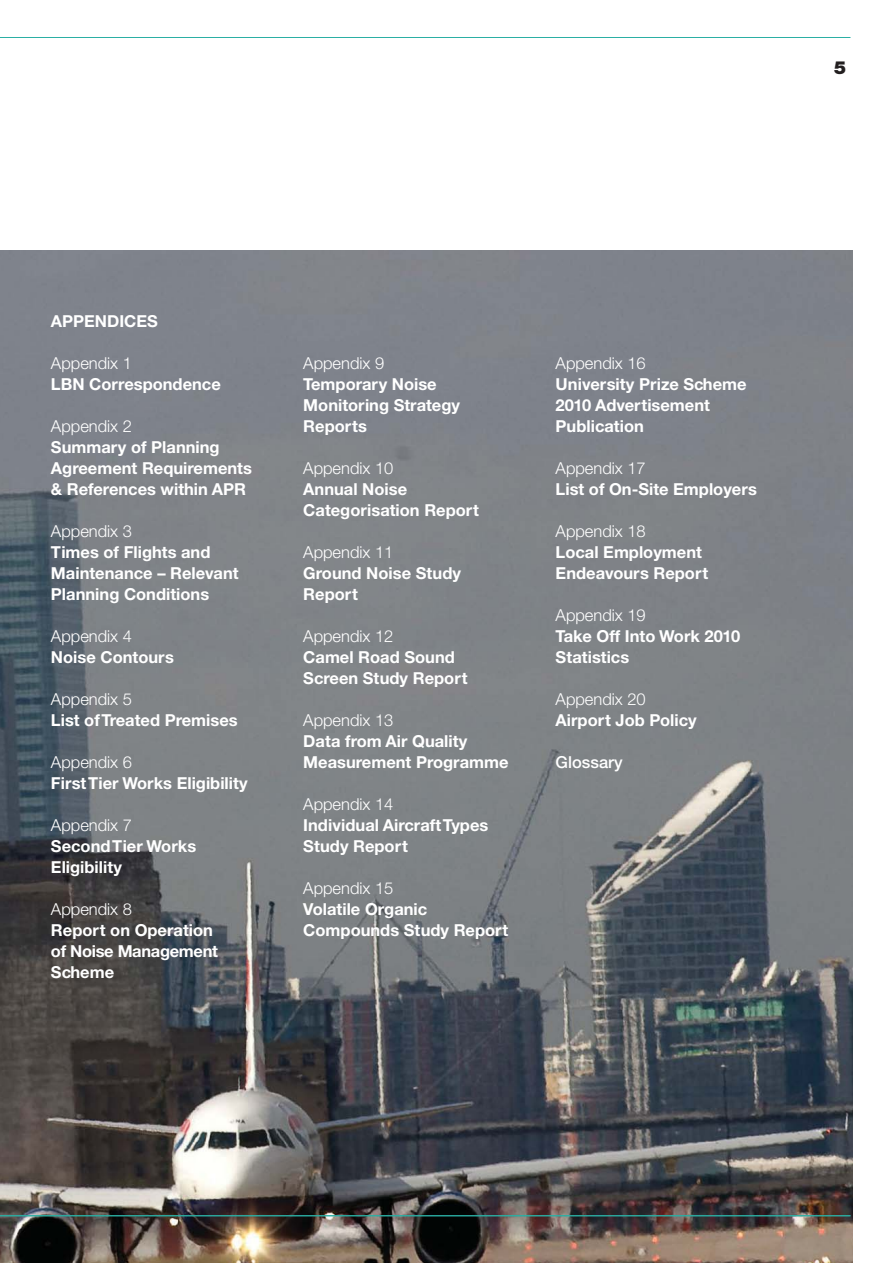
<style>
.page{position:relative;width:893px;height:1263px;background:#fff}
.page>*{position:absolute;margin:0;border:0;box-sizing:border-box;transform-origin:0 0}
.t1{font:900 18px "Helvetica Neue";color:#231f20}
.t2{font:700 16.5px/21px "Helvetica Neue CE";color:#fff}
.t3{font:300 16.5px "Helvetica Neue";color:#fff}
.t4{font:300 16.5px "Helvetica Neue CE";color:#fff}
.t5{font:500 16.5px "Helvetica Neue CE";color:#fff}
</style>
<div class="page">
<img style="left:0;top:251px;width:852px;height:1012px">
<hr style="left:0;top:37px;width:850px;height:1px;background:#2bafa4">
<hr style="left:0;top:1215px;width:850px;height:1px;background:#2bafa4">
<p class="t1" style="left:834px;top:61px;width:14px">5</p>
<p class="t2" style="left:51px;top:313px;width:108px">APPENDICES</p>
<p class="t4" style="left:51px;top:357px;width:82px">Appendix 1</p>
<p class="t2" style="left:51px;top:376px;width:171px">LBN Correspondence</p>
<p class="t3" style="left:51px;top:420px;width:82px">Appendix 2</p>
<p class="t2" style="left:51px;top:439px;width:202px">Summary of Planning<br>Agreement Requirements &amp; References within APR</p>
<p class="t3" style="left:51px;top:525px;width:82px">Appendix 3</p>
<p class="t2" style="left:51px;top:544px;width:189px">Times of Flights and<br>Maintenance – Relevant<br>Planning Conditions</p>
<p class="t3" style="left:51px;top:630px;width:82px">Appendix 4</p>
<p class="t2" style="left:51px;top:649px;width:124px">Noise Contours</p>
<p class="t3" style="left:51px;top:693px;width:82px">Appendix 5</p>
<p class="t2" style="left:51px;top:712px;width:188px">List of Treated Premises</p>
<p class="t3" style="left:51px;top:756px;width:82px">Appendix 6</p>
<p class="t2" style="left:51px;top:775px;width:198px">First Tier Works Eligibility</p>
<p class="t3" style="left:51px;top:819px;width:82px">Appendix 7</p>
<p class="t2" style="left:51px;top:838px;width:147px">Second Tier Works<br>Eligibility</p>
<p class="t3" style="left:51px;top:903px;width:82px">Appendix 8</p>
<p class="t2" style="left:51px;top:922px;width:168px">Report on Operation of Noise Management<br>Scheme</p>
<p class="t3" style="left:303px;top:357px;width:82px">Appendix 9</p>
<p class="t2" style="left:303px;top:376px;width:158px">Temporary Noise<br>Monitoring Strategy<br>Reports</p>
<p class="t3" style="left:303px;top:462px;width:92px">Appendix 10</p>
<p class="t2" style="left:303px;top:481px;width:177px">Annual Noise<br>Categorisation Report</p>
<p class="t3" style="left:303px;top:546px;width:92px">Appendix 11</p>
<p class="t2" style="left:303px;top:565px;width:159px">Ground Noise Study<br>Report</p>
<p class="t4" style="left:303px;top:630px;width:92px">Appendix 12</p>
<p class="t2" style="left:303px;top:649px;width:166px">Camel Road Sound<br>Screen Study Report</p>
<p class="t3" style="left:303px;top:714px;width:92px">Appendix 13</p>
<p class="t2" style="left:303px;top:733px;width:207px">Data from Air Quality<br>Measurement Programme</p>
<p class="t4" style="left:303px;top:798px;width:92px">Appendix 14</p>
<p class="t2" style="left:303px;top:817px;width:187px">Individual Aircraft Types<br>Study Report</p>
<p class="t4" style="left:303px;top:882px;width:92px">Appendix 15</p>
<p class="t2" style="left:303px;top:901px;width:207px">Volatile Organic<br>Compounds Study Report</p>
<p class="t4" style="left:556px;top:357px;width:92px">Appendix 16</p>
<p class="t2" style="left:556px;top:376px;width:192px">University Prize Scheme<br>2010 Advertisement<br>Publication</p>
<p class="t4" style="left:556px;top:462px;width:92px">Appendix 17</p>
<p class="t2" style="left:556px;top:481px;width:203px">List of On-Site Employers</p>
<p class="t3" style="left:556px;top:525px;width:92px">Appendix 18</p>
<p class="t2" style="left:556px;top:544px;width:154px">Local Employment<br>Endeavours Report</p>
<p class="t4" style="left:556px;top:609px;width:92px">Appendix 19</p>
<p class="t2" style="left:556px;top:628px;width:186px">Take Off Into Work 2010<br>Statistics</p>
<p class="t3" style="left:556px;top:693px;width:92px">Appendix 20</p>
<p class="t2" style="left:556px;top:712px;width:143px">Airport Job Policy</p>
<p class="t5" style="left:556px;top:756px;width:68px">Glossary</p>
</div>
